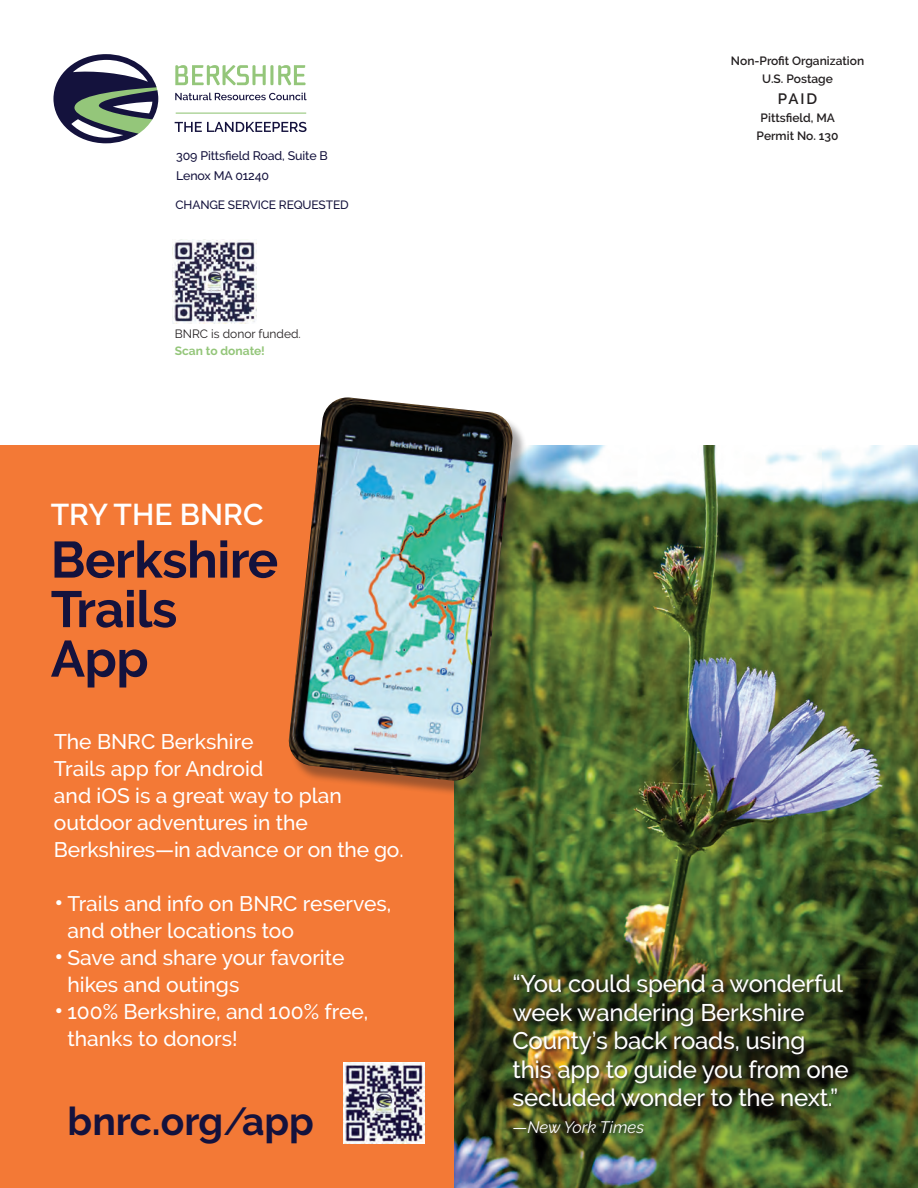
<style>
.page{position:relative;width:918px;height:1188px;background:#fff}
.page>*{position:absolute;margin:0;border:0;box-sizing:border-box;transform-origin:0 0}
.Text{font:700 51px "Raleway";letter-spacing:-.01em;color:#14123d}
.Text-2{font:700 39px "Raleway";color:#14123d}
.Text-3{font:600 30px "Raleway";color:#fff}
.Text-4{font:500 24px/28.5px "Raleway";letter-spacing:-.01em;color:#fff}
.Text-5{font:500 21px/27px "Raleway";color:#fff}
.Text-6{font:italic 16.5px "Raleway";color:#fff}
.t1{font:600 15px "Raleway";color:#231f20}
.t2{font:500 12.3px "Raleway";letter-spacing:-.01em;color:#14123d}
.t3{font:600 12px "Raleway";color:#231f20}
.t4{font:500 12px "Raleway";letter-spacing:-.01em;color:#14123d}
.Text-7{font:12px "Raleway";color:#231f20}
.Text-8{font:700 12px "Raleway";color:#94c67a}
.s1{font-size:27px}
.s2{font-weight:500}
.s3{font-style:normal}
</style>
<div class="page">
<svg style="left:53px;top:54px;width:105px;height:89px"></svg>
<svg style="left:175px;top:65px;width:91px;height:20px"></svg>
<hr style="left:270px;top:65px;width:3px;height:20px;background:#94c67a">
<svg style="left:278px;top:65px;width:28px;height:20px"></svg>
<svg style="left:175px;top:93px;width:132px;height:7px"></svg>
<svg style="left:175px;top:122px;width:132px;height:10px"></svg>
<hr style="left:176px;top:113px;width:130px;height:1px;background:#94c67a">
<img style="left:172px;top:239px;width:85px;height:85px">
<div style="left:0;top:446px;width:455px;height:742px;background:#f37936"></div>
<img style="left:455px;top:446px;width:463px;height:742px">
<div style="left:290px;top:401px;width:237px;height:396px;background:#231f20;opacity:.4"></div>
<img style="left:288px;top:397px;width:226px;height:385px">
<div style="left:512px;top:974px;width:340px;height:164px;background:#231f20;opacity:.75"></div>
<img style="left:343px;top:1062px;width:82px;height:82px">
<p class="t2" style="left:176px;top:149px;width:153px">309 Pittsfield Road, Suite B</p>
<p class="t2" style="left:176px;top:168px;width:94px">Lenox MA 01240</p>
<p class="t4" style="left:176px;top:198px;width:175px">CHANGE SERVICE REQUESTED</p>
<p class="Text-7" style="left:175px;top:327px;width:127px">BNRC is donor funded.</p>
<p class="Text-8" style="left:175px;top:344px;width:92px">Scan to donate!</p>
<p class="Text-3" style="left:51px;top:497px;width:214px">TRY THE BNRC</p>
<p class="Text" style="left:51px;top:531px;width:229px">Berkshire</p>
<p class="Text" style="left:51px;top:580px;width:128px">Trails</p>
<p class="Text" style="left:51px;top:630px;width:99px">App</p>
<p class="Text-5" style="left:54px;top:728px;width:351px">The BNRC Berkshire<br>Trails app for Android<br>and iOS is a great way to plan outdoor adventures in the<br>Berkshires—in advance or on the go.</p>
<p class="Text-5" style="left:54px;top:890px;width:339px"><span class="s1">•</span> Trails and info on BNRC reserves,</p>
<p class="Text-5" style="left:68px;top:917px;width:228px">and other locations too</p>
<p class="Text-5" style="left:54px;top:944px;width:292px"><span class="s1">•</span> Save and share your favorite</p>
<p class="Text-5" style="left:68px;top:971px;width:173px">hikes and outings</p>
<p class="Text-5" style="left:54px;top:998px;width:316px"><span class="s1">•</span> 100% Berkshire, and 100% free,</p>
<p class="Text-5" style="left:68px;top:1025px;width:172px">thanks to donors!</p>
<p class="Text-2" style="left:68px;top:1099px;width:248px">bnrc.org<span class="s2">/</span>app</p>
<p class="t3" style="left:731px;top:54px;width:135px">Non-Profit Organization</p>
<p class="t3" style="left:762px;top:72px;width:72px">U.S. Postage</p>
<p class="t1" style="left:778px;top:90px;width:41px">PAID</p>
<p class="t3" style="left:761px;top:111px;width:76px">Pittsfield, MA</p>
<p class="t3" style="left:757px;top:129px;width:83px">Permit No. 130</p>
<p class="Text-4" style="left:513px;top:970px;width:338px">“You could spend a wonderful week wandering Berkshire<br>County’s back roads, using this app to guide you from one secluded wonder to the next.”</p>
<p class="Text-6" style="left:513px;top:1118px;width:133px"><span class="s3">—</span>New York Times</p>
</div>
